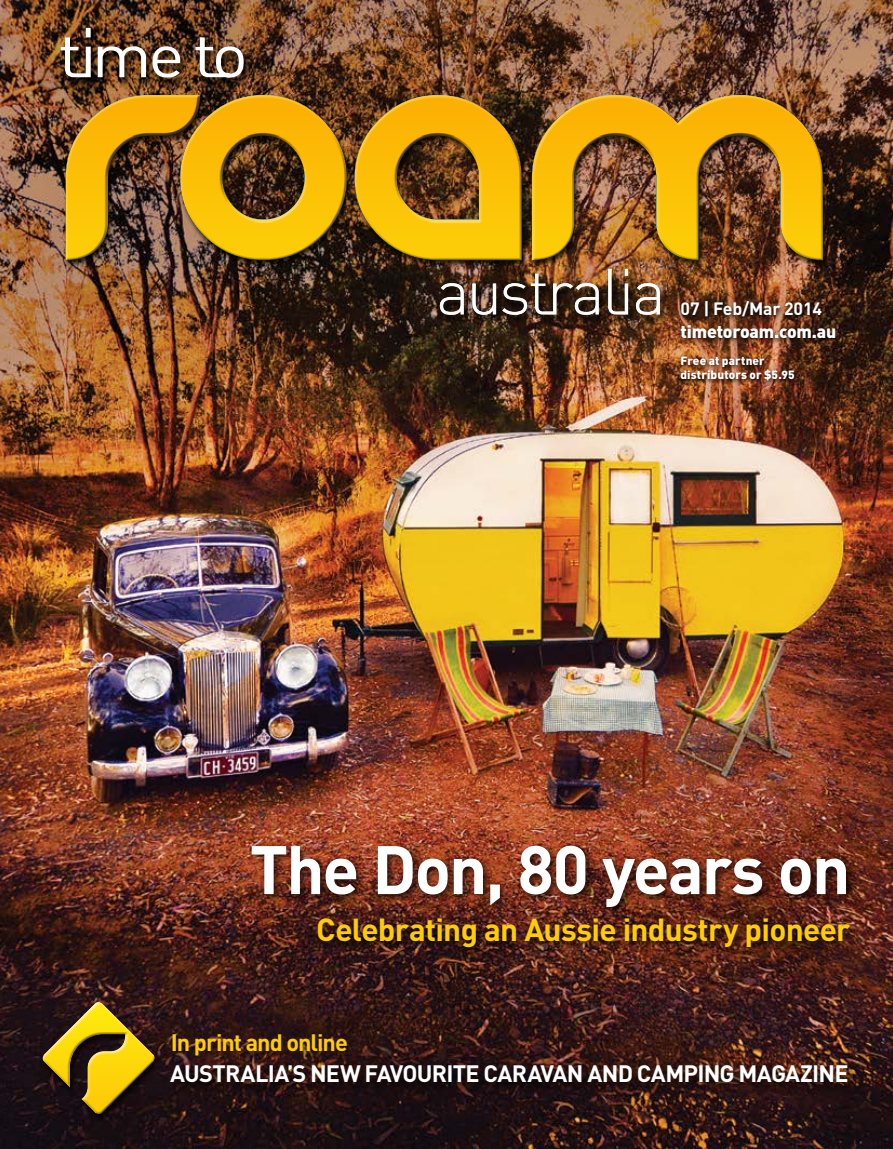
<style>
.page{position:relative;width:893px;height:1149px;background:#fff}
.page>*{position:absolute;margin:0;border:0;box-sizing:border-box;transform-origin:0 0}
.t1{font:700 67.35px "DIN Pro";letter-spacing:-.03em;color:#fff}
.t2{font:700 31.5px "DIN Pro";letter-spacing:-.025em;color:#fdcc09}
.t3{font:700 23.4px "DIN Pro";letter-spacing:-.03em;color:#fff}
.t4{font:700 23.4px "DIN Pro";letter-spacing:-.045em;color:#fdcc09}
.t5{font:900 17.7px "DIN Pro";letter-spacing:-.01em;color:#fff}
.t6{font:700 17.7px "DIN Pro";letter-spacing:-.01em;color:#fff}
.t7{font:900 11.85px/14.2px "DIN Pro";letter-spacing:.01em;color:#fff}
</style>
<div class="page">
<img style="left:0;top:0;width:893px;height:1148px">
<div style="left:247px;top:840px;width:614px;height:117px;background:#000;opacity:.75"></div>
<div style="left:40px;top:1000px;width:121px;height:122px;background:#000;opacity:.76"></div>
<div style="left:168px;top:1061px;width:694px;height:35px;background:#000;opacity:.75"></div>
<div style="left:677px;top:352px;width:122px;height:34px;background:#000;opacity:.85"></div>
<div style="left:63px;top:94px;width:766px;height:174px;background:#000;opacity:.76"></div>
<div style="left:58px;top:27px;width:194px;height:61px;background:#000;opacity:.92"></div>
<img style="left:61px;top:28px;width:183px;height:50px">
<div style="left:438px;top:268px;width:231px;height:57px;background:#000;opacity:.95"></div>
<img style="left:440px;top:269px;width:220px;height:46px">
<img style="left:66px;top:95px;width:757px;height:165px">
<div style="left:678px;top:299px;width:162px;height:45px;background:#000;opacity:.91"></div>
<svg style="left:41px;top:999px;width:115px;height:116px;background:#745d13"></svg>
<p class="t6" style="left:681px;top:297px;width:143px">07 | Feb/Mar 2014</p>
<p class="t5" style="left:681px;top:319px;width:157px">timetoroam.com.au</p>
<p class="t7" style="left:680px;top:352px;width:116px">Free at partner distributors or $5.95</p>
<h1 class="t1" style="left:250px;top:823px;width:602px">The Don, 80 years on</h1>
<h2 class="t2" style="left:316px;top:907px;width:536px">Celebrating an Aussie industry pioneer</h2>
<p class="t4" style="left:171px;top:1026px;width:179px">In print and online</p>
<p class="t3" style="left:170px;top:1057px;width:680px">AUSTRALIA’S NEW FAVOURITE CARAVAN AND CAMPING MAGAZINE</p>
</div>
